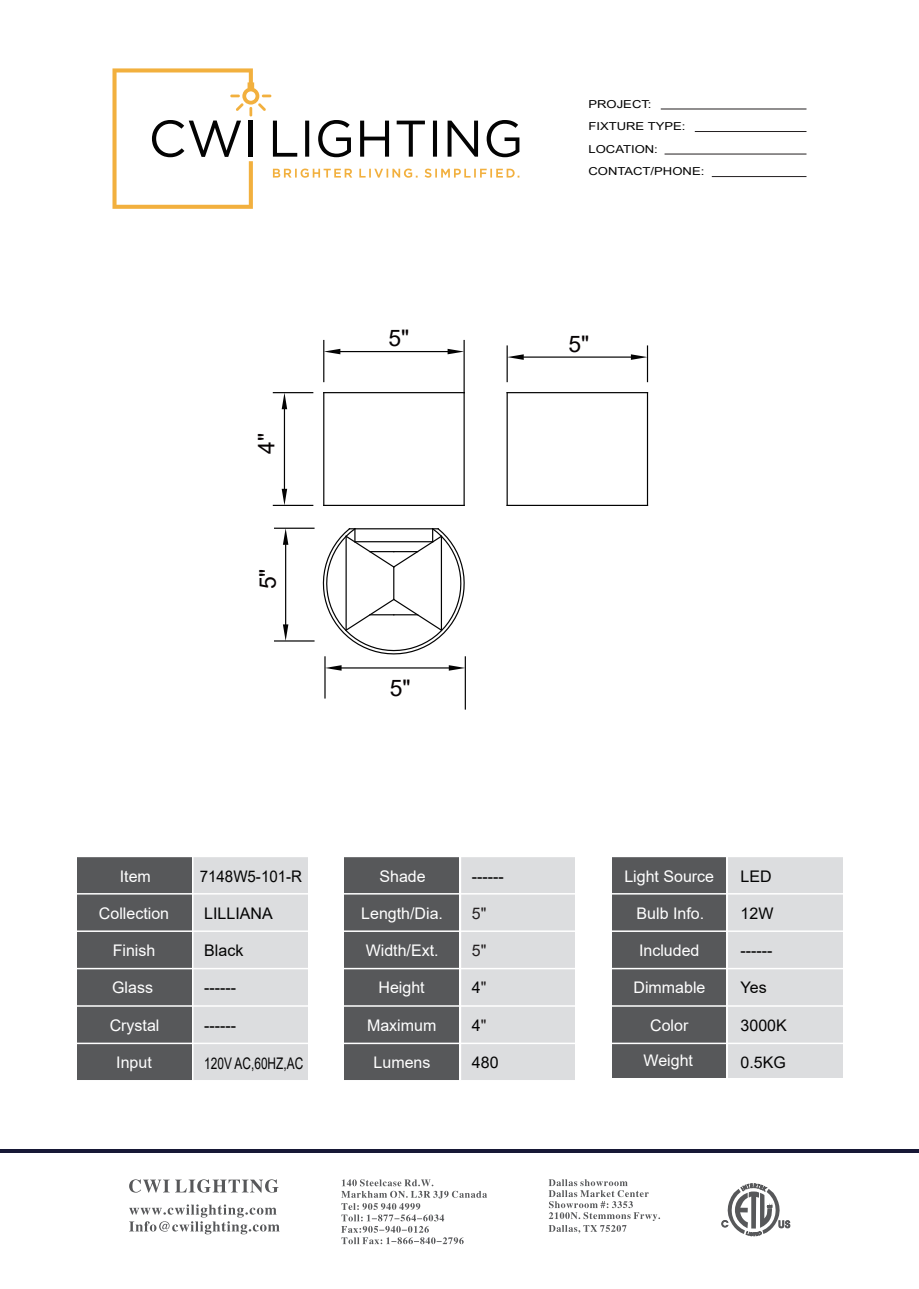
<style>
.page{position:relative;width:919px;height:1289px;background:#fff}
.page>*{position:absolute;margin:0;border:0;box-sizing:border-box;transform-origin:0 0}
.t1{font:22.8px "Arial";color:#070304}
.t2{font:16.05px "Arial";color:#fff}
.t3{font:16.05px "Arial";color:#030303}
.t4{font:16.05px "Arial";color:#030303;scale:.74 1}
.t5{font:16.05px "Arial";color:#030303;scale:.94 1}
.t6{font:16.05px "Arial";color:#231f20}
.t7{font:10.95px/22.4px "Arial";color:#030303;scale:1.19 1}
.s1{color:#231f20}
</style>
<div class="page">
<hr style="left:0;top:1149px;width:918px;height:4px;background:#171836">
<svg style="left:721px;top:1183px;width:69px;height:53px"></svg>
<svg style="left:341px;top:1179px;width:146px;height:65px"></svg>
<svg style="left:548px;top:1179px;width:112px;height:54px"></svg>
<svg style="left:129px;top:1179px;width:149px;height:13px"></svg>
<svg style="left:129px;top:1204px;width:150px;height:30px"></svg>
<div style="left:611px;top:856px;width:115px;height:221px;background:#57585a"></div>
<div style="left:77px;top:856px;width:114px;height:224px;background:#57585a"></div>
<div style="left:344px;top:856px;width:115px;height:224px;background:#57585a"></div>
<div style="left:728px;top:856px;width:114px;height:221px;background:#dcdddf"></div>
<div style="left:193px;top:856px;width:115px;height:224px;background:#dcdddf"></div>
<div style="left:460px;top:856px;width:115px;height:224px;background:#dcdddf"></div>
<hr style="left:76px;top:930px;width:767px;height:1px;background:#fff">
<hr style="left:76px;top:855px;width:767px;height:2px;background:#fff">
<hr style="left:76px;top:893px;width:767px;height:1px;background:#fff">
<hr style="left:76px;top:967px;width:767px;height:2px;background:#fff">
<hr style="left:76px;top:1005px;width:767px;height:1px;background:#fff">
<hr style="left:76px;top:1042px;width:767px;height:2px;background:#fff">
<hr style="left:76px;top:1079px;width:767px;height:2px;background:#fff">
<hr style="left:459px;top:840px;width:2px;height:240px;background:#fff">
<hr style="left:324px;top:505px;width:140px;height:1px;background:#030303">
<hr style="left:324px;top:392px;width:140px;height:1px;background:#030303">
<hr style="left:463px;top:392px;width:1px;height:113px;background:#030303">
<hr style="left:323px;top:392px;width:1px;height:113px;background:#030303">
<hr style="left:507px;top:505px;width:140px;height:1px;background:#030303">
<hr style="left:507px;top:392px;width:140px;height:1px;background:#030303">
<hr style="left:506px;top:392px;width:1px;height:113px;background:#030303">
<hr style="left:647px;top:392px;width:1px;height:113px;background:#030303">
<hr style="left:323px;top:340px;width:1px;height:41px;background:#030303">
<hr style="left:463px;top:340px;width:1px;height:52px;background:#030303">
<hr style="left:340px;top:351px;width:107px;height:1px;background:#030303">
<svg style="left:324px;top:349px;width:16px;height:5px"></svg>
<svg style="left:447px;top:349px;width:17px;height:5px"></svg>
<hr style="left:273px;top:505px;width:40px;height:1px;background:#030303">
<hr style="left:273px;top:392px;width:40px;height:1px;background:#030303">
<hr style="left:284px;top:409px;width:1px;height:80px;background:#030303">
<svg style="left:282px;top:489px;width:5px;height:16px"></svg>
<svg style="left:282px;top:392px;width:5px;height:17px"></svg>
<hr style="left:506px;top:346px;width:1px;height:35px;background:#030303">
<hr style="left:647px;top:346px;width:1px;height:35px;background:#030303">
<hr style="left:523px;top:356px;width:108px;height:2px;background:#030303">
<svg style="left:507px;top:354px;width:16px;height:6px"></svg>
<svg style="left:631px;top:354px;width:16px;height:6px"></svg>
<svg style="left:322px;top:528px;width:143px;height:127px"></svg>
<hr style="left:393px;top:567px;width:1px;height:32px;background:#030303">
<hr style="left:324px;top:657px;width:1px;height:41px;background:#030303">
<hr style="left:464px;top:657px;width:2px;height:52px;background:#030303">
<hr style="left:341px;top:667px;width:108px;height:1px;background:#030303">
<svg style="left:325px;top:665px;width:16px;height:5px"></svg>
<svg style="left:449px;top:665px;width:16px;height:5px"></svg>
<hr style="left:274px;top:640px;width:40px;height:1px;background:#030303">
<hr style="left:274px;top:527px;width:40px;height:2px;background:#030303">
<hr style="left:285px;top:545px;width:1px;height:79px;background:#030303">
<svg style="left:283px;top:624px;width:5px;height:17px"></svg>
<svg style="left:283px;top:528px;width:5px;height:17px"></svg>
<hr style="left:660px;top:109px;width:146px;height:1px;background:#231f20">
<hr style="left:694px;top:131px;width:112px;height:1px;background:#231f20">
<hr style="left:664px;top:154px;width:142px;height:1px;background:#231f20">
<hr style="left:711px;top:176px;width:95px;height:1px;background:#231f20">
<svg style="left:112px;top:68px;width:407px;height:141px"></svg>
<h1 class="t1" style="left:251px;top:453px;width:22px;rotate:-90deg">4"</h1>
<h1 class="t1" style="left:252px;top:589px;width:22px;rotate:-90deg">5"</h1>
<h1 class="t1" style="left:388px;top:322px;width:22px">5"</h1>
<h1 class="t1" style="left:389px;top:672px;width:22px">5"</h1>
<p class="t7" style="left:588px;top:93px;width:99px">PROJECT:<br>FIXTURE TYPE:<br>LOCATION:<br>CONTACT/PHONE:</p>
<h1 class="t1" style="left:568px;top:328px;width:22px">5"</h1>
<p class="t2" style="left:120px;top:865px;width:33px">Item</p>
<p class="t2" style="left:99px;top:902px;width:72px">Collection</p>
<p class="t2" style="left:113px;top:939px;width:44px">Finish</p>
<p class="t2" style="left:112px;top:976px;width:42px">Glass</p>
<p class="t2" style="left:110px;top:1013px;width:51px">Crystal</p>
<p class="t2" style="left:116px;top:1050px;width:37px">Input</p>
<p class="t5" style="left:200px;top:865px;width:110px">7148W5-101-R</p>
<p class="t3" style="left:204px;top:902px;width:70px">LILLIANA</p>
<p class="t3" style="left:204px;top:939px;width:41px">Black</p>
<p class="t3" style="left:204px;top:976px;width:33px">------</p>
<p class="t3" style="left:204px;top:1013px;width:33px">------</p>
<p class="t4" style="left:204px;top:1052px;width:135px">120V AC,60HZ,AC</p>
<p class="t2" style="left:379px;top:865px;width:48px">Shade</p>
<p class="t2" style="left:361px;top:902px;width:83px">Length/Dia.</p>
<p class="t2" style="left:365px;top:939px;width:74px">Width/Ext.</p>
<p class="t2" style="left:378px;top:976px;width:48px">Height</p>
<p class="t2" style="left:367px;top:1013px;width:71px">Maximum</p>
<p class="t2" style="left:373px;top:1050px;width:58px">Lumens</p>
<p class="t3" style="left:472px;top:865px;width:33px">------</p>
<p class="t6" style="left:472px;top:902px;width:16px">5"</p>
<p class="t6" style="left:472px;top:939px;width:16px">5"</p>
<p class="t3" style="left:472px;top:976px;width:16px">4<span class="s1">"</span></p>
<p class="t3" style="left:472px;top:1013px;width:16px">4<span class="s1">"</span></p>
<p class="t3" style="left:472px;top:1050px;width:28px">480</p>
<p class="t2" style="left:624px;top:865px;width:91px">Light Source</p>
<p class="t2" style="left:636px;top:902px;width:69px">Bulb Info.</p>
<p class="t2" style="left:639px;top:939px;width:62px">Included</p>
<p class="t2" style="left:633px;top:976px;width:73px">Dimmable</p>
<p class="t2" style="left:650px;top:1013px;width:40px">Color</p>
<p class="t2" style="left:643px;top:1049px;width:51px">Weight</p>
<p class="t3" style="left:740px;top:865px;width:33px">LED</p>
<p class="t3" style="left:740px;top:902px;width:34px">12W</p>
<p class="t3" style="left:740px;top:939px;width:33px">------</p>
<p class="t3" style="left:740px;top:976px;width:28px">Yes</p>
<p class="t3" style="left:740px;top:1013px;width:48px">3000K</p>
<p class="t3" style="left:740px;top:1050px;width:47px">0.5KG</p>
</div>
